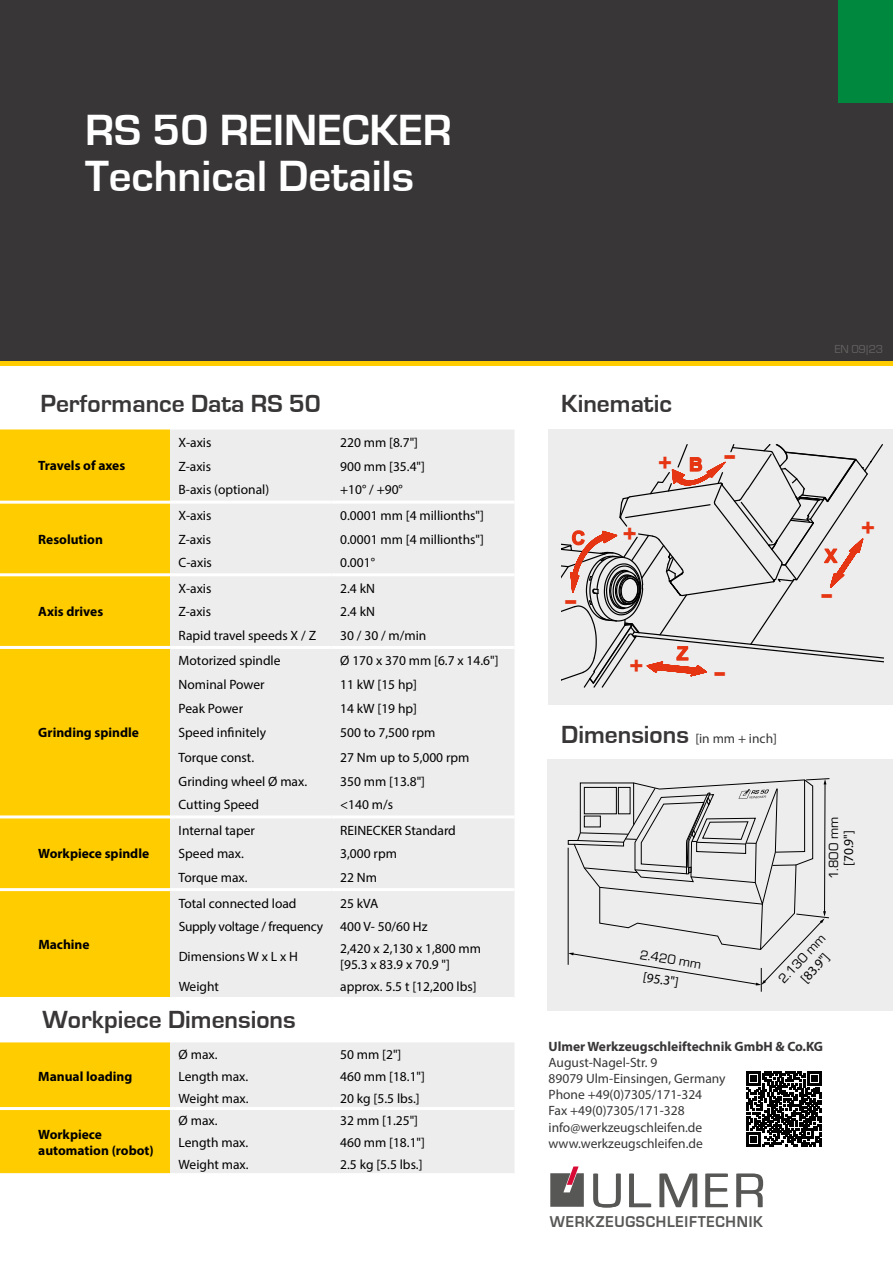
<style>
.page{position:relative;width:893px;height:1263px;background:#fff}
.page>*{position:absolute;margin:0;border:0;box-sizing:border-box;transform-origin:0 0}
.t1{font:50.25px "Eurostile";letter-spacing:.085em;color:#575756}
.t2{font:700 45px/46.5px "Eurostile";color:#fff}
.t3{font:700 27px "Arial";color:#e63513;scale:1.43 1}
.t4{font:700 27px "Arial";color:#e63513;scale:1.49 1}
.t5{font:700 25.5px "Eurostile";color:#383637}
.t6{font:700 23.7px "Arial";color:#e63513}
.t7{font:700 16.2px "Eurostile";letter-spacing:.05em;color:#575756;scale:.94 1}
.t8{font:13.65px "Eurostile";color:#000}
.t9{font:13.5px/16.2px "Myriad Pro";color:#000}
.t10{font:13.5px/16.2px "Myriad Pro";color:#383637}
.t11{font:700 13.5px/16.2px "Myriad Pro";color:#000}
.t12{font:700 13.5px "Myriad Pro";color:#383637}
.t13{font:13.5px "Myriad Pro";letter-spacing:-.02em;color:#000}
.t14{font:12px "Eurostile";color:#676262}
.s1{font-family:"Eurostile";font-weight:700;font-size:25.5px}
</style>
<div class="page">
<div style="left:0;top:0;width:893px;height:361px;background:#383637"></div>
<div style="left:0;top:361px;width:893px;height:5px;background:#fc0"></div>
<div style="left:0;top:429px;width:170px;height:568px;background:#fc0"></div>
<div style="left:170px;top:429px;width:344px;height:568px;background:#ededed"></div>
<hr style="left:0;top:573px;width:170px;height:3px;background:#fff">
<hr style="left:170px;top:573px;width:162px;height:3px;background:#fff">
<hr style="left:332px;top:573px;width:182px;height:3px;background:#fff">
<hr style="left:0;top:646px;width:170px;height:3px;background:#fff">
<hr style="left:170px;top:646px;width:162px;height:3px;background:#fff">
<hr style="left:332px;top:646px;width:182px;height:3px;background:#fff">
<hr style="left:0;top:815px;width:170px;height:3px;background:#fff">
<hr style="left:170px;top:815px;width:162px;height:3px;background:#fff">
<hr style="left:332px;top:815px;width:182px;height:3px;background:#fff">
<hr style="left:0;top:888px;width:170px;height:3px;background:#fff">
<hr style="left:170px;top:888px;width:162px;height:3px;background:#fff">
<hr style="left:332px;top:888px;width:182px;height:3px;background:#fff">
<hr style="left:0;top:501px;width:170px;height:3px;background:#fff">
<hr style="left:170px;top:501px;width:162px;height:3px;background:#fff">
<hr style="left:332px;top:501px;width:182px;height:3px;background:#fff">
<div style="left:547px;top:759px;width:346px;height:252px;background:#ededed"></div>
<svg style="left:567px;top:778px;width:263px;height:214px"></svg>
<div style="left:0;top:1042px;width:170px;height:131px;background:#fc0"></div>
<div style="left:170px;top:1042px;width:344px;height:131px;background:#ededed"></div>
<hr style="left:0;top:1107px;width:170px;height:3px;background:#fff">
<hr style="left:170px;top:1107px;width:162px;height:3px;background:#fff">
<hr style="left:332px;top:1107px;width:182px;height:3px;background:#fff">
<div style="left:839px;top:0;width:54px;height:103px;background:#00893e"></div>
<svg style="left:550px;top:1166px;width:34px;height:41px"></svg>
<svg style="left:747px;top:1072px;width:75px;height:75px"></svg>
<div style="left:548px;top:429px;width:345px;height:276px;background:#ededed"></div>
<svg style="left:561px;top:444px;width:322px;height:246px;background:#ddd8d7"></svg>
<h2 class="t2" style="left:85px;top:108px;width:368px">RS 50 REINECKER<br>Technical Details</h2>
<h3 class="t5" style="left:40px;top:390px;width:282px">Performance Data RS 50</h3>
<p class="t11" style="left:38px;top:457px;width:88px">Travels of axes</p>
<p class="t11" style="left:38px;top:530px;width:66px">Resolution</p>
<p class="t11" style="left:38px;top:603px;width:66px">Axis drives</p>
<p class="t11" style="left:38px;top:724px;width:102px">Grinding spindle</p>
<p class="t11" style="left:38px;top:845px;width:112px">Workpiece spindle</p>
<p class="t11" style="left:38px;top:936px;width:53px">Machine</p>
<p class="t9" style="left:179px;top:434px;width:34px">X-axis</p>
<p class="t9" style="left:340px;top:434px;width:79px">220 mm [8.7"]</p>
<p class="t9" style="left:179px;top:458px;width:34px">Z-axis</p>
<p class="t9" style="left:340px;top:458px;width:86px">900 mm [35.4"]</p>
<p class="t9" style="left:179px;top:481px;width:92px">B-axis (optional)</p>
<p class="t9" style="left:340px;top:481px;width:64px">+10° / +90°</p>
<p class="t9" style="left:179px;top:507px;width:34px">X-axis</p>
<p class="t9" style="left:340px;top:507px;width:145px">0.0001 mm [4 millionths"]</p>
<p class="t9" style="left:179px;top:531px;width:34px">Z-axis</p>
<p class="t9" style="left:340px;top:531px;width:145px">0.0001 mm [4 millionths"]</p>
<p class="t9" style="left:179px;top:554px;width:35px">C-axis</p>
<p class="t9" style="left:340px;top:554px;width:36px">0.001°</p>
<p class="t9" style="left:179px;top:580px;width:34px">X-axis</p>
<p class="t9" style="left:340px;top:580px;width:36px">2.4 kN</p>
<p class="t9" style="left:179px;top:603px;width:34px">Z-axis</p>
<p class="t9" style="left:340px;top:603px;width:36px">2.4 kN</p>
<p class="t9" style="left:179px;top:627px;width:139px">Rapid travel speeds X / Z</p>
<p class="t9" style="left:340px;top:627px;width:88px">30 / 30 / m/min</p>
<p class="t9" style="left:179px;top:652px;width:103px">Motorized spindle</p>
<p class="t9" style="left:340px;top:652px;width:160px">Ø 170 x 370 mm [6.7 x 14.6"]</p>
<p class="t9" style="left:179px;top:676px;width:87px">Nominal Power</p>
<p class="t9" style="left:340px;top:676px;width:78px">11 kW [15 hp]</p>
<p class="t9" style="left:179px;top:700px;width:66px">Peak Power</p>
<p class="t9" style="left:340px;top:700px;width:78px">14 kW [19 hp]</p>
<p class="t9" style="left:179px;top:724px;width:89px">Speed infinitely</p>
<p class="t9" style="left:340px;top:724px;width:97px">500 to 7,500 rpm</p>
<p class="t9" style="left:179px;top:749px;width:77px">Torque const.</p>
<p class="t9" style="left:340px;top:749px;width:131px">27 Nm up to 5,000 rpm</p>
<p class="t9" style="left:179px;top:773px;width:130px">Grinding wheel Ø max.</p>
<p class="t9" style="left:340px;top:773px;width:86px">350 mm [13.8"]</p>
<p class="t9" style="left:179px;top:796px;width:82px">Cutting Speed</p>
<p class="t9" style="left:340px;top:796px;width:54px">&lt;140 m/s</p>
<p class="t9" style="left:179px;top:822px;width:78px">Internal taper</p>
<p class="t9" style="left:340px;top:822px;width:117px">REINECKER Standard</p>
<p class="t9" style="left:179px;top:845px;width:67px">Speed max.</p>
<p class="t9" style="left:340px;top:845px;width:58px">3,000 rpm</p>
<p class="t9" style="left:179px;top:869px;width:70px">Torque max.</p>
<p class="t9" style="left:340px;top:869px;width:38px">22 Nm</p>
<p class="t9" style="left:179px;top:895px;width:119px">Total connected load</p>
<p class="t9" style="left:340px;top:895px;width:40px">25 kVA</p>
<p class="t13" style="left:179px;top:918px;width:146px">Supply voltage / frequency</p>
<p class="t9" style="left:340px;top:918px;width:89px">400 V- 50/60 Hz</p>
<p class="t9" style="left:179px;top:948px;width:121px">Dimensions W x L x H</p>
<p class="t9" style="left:340px;top:940px;width:142px">2,420 x 2,130 x 1,800 mm [95.3 x 83.9 x 70.9 "]</p>
<p class="t9" style="left:179px;top:978px;width:42px">Weight</p>
<p class="t9" style="left:340px;top:978px;width:138px">approx. 5.5 t [12,200 lbs]</p>
<h3 class="t5" style="left:43px;top:1005px;width:255px">Workpiece Dimensions</h3>
<p class="t11" style="left:38px;top:1067px;width:96px">Manual loading</p>
<p class="t11" style="left:38px;top:1125px;width:117px">Workpiece automation (robot)</p>
<p class="t9" style="left:179px;top:1046px;width:40px">Ø max.</p>
<p class="t9" style="left:340px;top:1046px;width:63px">50 mm [2"]</p>
<p class="t9" style="left:179px;top:1068px;width:71px">Length max.</p>
<p class="t9" style="left:340px;top:1068px;width:86px">460 mm [18.1"]</p>
<p class="t9" style="left:179px;top:1090px;width:72px">Weight max.</p>
<p class="t9" style="left:340px;top:1090px;width:81px">20 kg [5.5 lbs.]</p>
<p class="t9" style="left:179px;top:1112px;width:40px">Ø max.</p>
<p class="t9" style="left:340px;top:1112px;width:79px">32 mm [1.25"]</p>
<p class="t9" style="left:179px;top:1134px;width:71px">Length max.</p>
<p class="t9" style="left:340px;top:1134px;width:86px">460 mm [18.1"]</p>
<p class="t9" style="left:179px;top:1156px;width:72px">Weight max.</p>
<p class="t9" style="left:340px;top:1156px;width:84px">2.5 kg [5.5 lbs.]</p>
<h3 class="t5" style="left:561px;top:390px;width:112px">Kinematic</h3>
<h3 class="t4" style="left:563px;top:580px;width:10px">-</h3>
<h3 class="t6" style="left:658px;top:446px;width:15px">+</h3>
<h3 class="t6" style="left:623px;top:517px;width:15px">+</h3>
<h3 class="t6" style="left:630px;top:649px;width:15px">+</h3>
<h3 class="t3" style="left:722px;top:435px;width:10px">-</h3>
<h3 class="t3" style="left:713px;top:652px;width:10px">-</h3>
<p class="t10" style="left:561px;top:730px;width:217px"><span class="s1">Dimensions</span> [in mm + inch]</p>
<p class="t14" style="left:835px;top:342px;width:50px">EN 09|23</p>
<h3 class="t3" style="left:819px;top:574px;width:10px">-</h3>
<h3 class="t6" style="left:861px;top:511px;width:15px">+</h3>
<p class="t8" style="left:824px;top:879px;width:64px;rotate:-90deg">1.800 mm</p>
<p class="t9" style="left:840px;top:866px;width:37px;rotate:-90deg">[70.9"]</p>
<p class="t8" style="left:642px;top:945px;width:64px;rotate:10deg">2.420 mm</p>
<p class="t9" style="left:644px;top:968px;width:37px;rotate:9deg">[95.3"]</p>
<p class="t8" style="left:774px;top:975px;width:64px;rotate:-47deg">2.130 mm</p>
<p class="t9" style="left:797px;top:976px;width:37px;rotate:-48deg">[83.9"]</p>
<p class="t12" style="left:549px;top:1037px;width:276px">Ulmer Werkzeugschleiftechnik GmbH &amp; Co.KG</p>
<p class="t10" style="left:549px;top:1054px;width:179px">August-Nagel-Str. 9<br>89079 Ulm-Einsingen, Germany<br>Phone +49(0)7305/171-324<br>Fax +49(0)7305/171-328 info@werkzeugschleifen.de www.werkzeugschleifen.de</p>
<h1 class="t1" style="left:590px;top:1163px;width:176px">ULMER</h1>
<p class="t7" style="left:550px;top:1213px;width:228px">WERKZEUGSCHLEIFTECHNIK</p>
</div>
